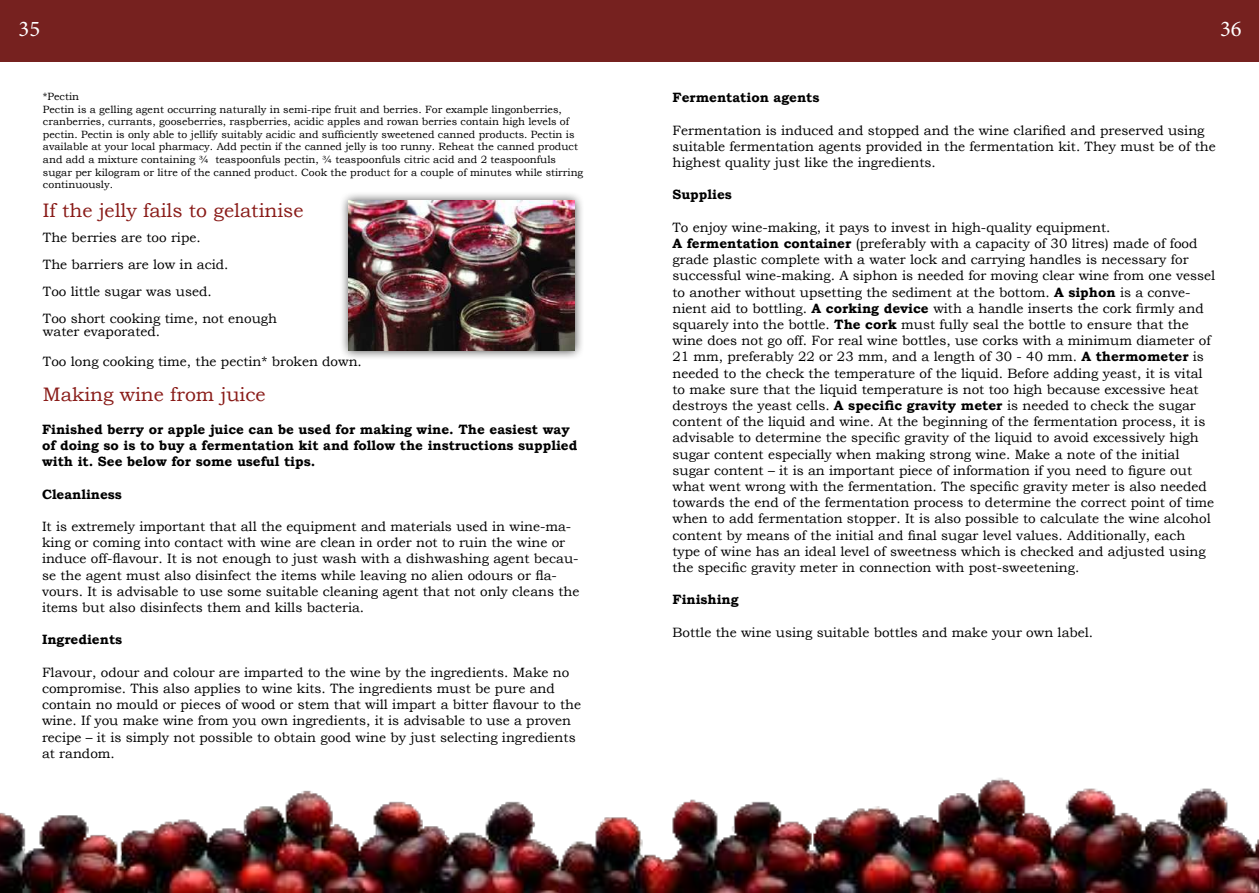
<style>
.page{position:relative;width:1259px;height:893px;background:#fff}
.page>*{position:absolute;margin:0;border:0;box-sizing:border-box;transform-origin:0 0}
.t1{font:22.5px "Minion Pro";color:#fff}
.t2{font:19.5px "Bookman Old Style";color:#891b18}
.t3{font:13.5px/16.2px "Bookman Old Style";color:#000}
.t4{font:700 13.5px/16.2px "Bookman Old Style";color:#000}
.t5{font:10.5px/12.6px "Bookman Old Style";color:#000}
.s1{font-weight:700}
</style>
<div class="page">
<img style="left:0;top:778px;width:1259px;height:115px">
<div style="left:0;top:0;width:1259px;height:62px;background:#76211f"></div>
<div style="left:339px;top:191px;width:245px;height:169px;background:#000;opacity:.75"></div>
<img style="left:349px;top:201px;width:225px;height:150px">
<h1 class="t1" style="left:19px;top:15px;width:23px">35</h1>
<h1 class="t1" style="left:1220px;top:15px;width:23px">36</h1>
<p class="t5" style="left:43px;top:91px;width:542px">*Pectin<br>Pectin is a gelling agent occurring naturally in semi-ripe fruit and berries. For example lingonberries, cranberries, currants, gooseberries, raspberries, acidic apples and rowan berries contain high levels of pectin. Pectin is only able to jellify suitably acidic and sufficiently sweetened canned products. Pectin is available at your local pharmacy. Add pectin if the canned jelly is too runny. Reheat the canned product and add a mixture containing ¾ teaspoonfuls pectin, ¾ teaspoonfuls citric acid and 2 teaspoonfuls sugar per kilogram or litre of the canned product. Cook the product for a couple of minutes while stirring continuously.</p>
<h2 class="t2" style="left:43px;top:203px;width:262px">If the jelly fails to gelatinise</h2>
<p class="t3" style="left:43px;top:224px;width:236px;line-height:27px">The berries are too ripe.<br>The barriers are low in acid.<br>Too little sugar was used.<br>Too short cooking time, not enough</p>
<p class="t3" style="left:43px;top:325px;width:119px">water evaporated.</p>
<p class="t3" style="left:43px;top:353px;width:320px">Too long cooking time, the pectin* broken down.</p>
<h2 class="t2" style="left:43px;top:387px;width:224px">Making wine from juice</h2>
<p class="t4" style="left:42px;top:422px;width:537px">Finished berry or apple juice can be used for making wine. The easiest way of doing so is to buy a fermentation kit and follow the instructions supplied with it. See below for some useful tips.</p>
<p class="t4" style="left:42px;top:487px;width:81px">Cleanliness</p>
<p class="t3" style="left:42px;top:519px;width:539px">It is extremely important that all the equipment and materials used in wine-ma&shy;king or coming into contact with wine are clean in order not to ruin the wine or induce off-flavour. It is not enough to just wash with a dishwashing agent becau&shy;se the agent must also disinfect the items while leaving no alien odours or fla&shy;vours. It is advisable to use some suitable cleaning agent that not only cleans the items but also disinfects them and kills bacteria.</p>
<p class="t4" style="left:42px;top:633px;width:82px">Ingredients</p>
<p class="t3" style="left:42px;top:664px;width:540px">Flavour, odour and colour are imparted to the wine by the ingredients. Make no compromise. This also applies to wine kits. The ingredients must be pure and contain no mould or pieces of wood or stem that will impart a bitter flavour to the wine. If you make wine from you own ingredients, it is advisable to use a proven recipe – it is simply not possible to obtain good wine by just selecting ingredients at random.</p>
<p class="t4" style="left:672px;top:90px;width:148px">Fermentation agents</p>
<p class="t3" style="left:672px;top:122px;width:545px">Fermentation is induced and stopped and the wine clarified and preserved using suitable fermentation agents provided in the fermentation kit. They must be of the highest quality just like the ingredients.</p>
<p class="t4" style="left:672px;top:188px;width:61px">Supplies</p>
<p class="t3" style="left:672px;top:220px;width:544px">To enjoy wine-making, it pays to invest in high-quality equipment.<br><span class="s1">A fermentation container</span> (preferably with a capacity of 30 litres) made of food grade plastic complete with a water lock and carrying handles is necessary for successful wine-making. A siphon is needed for moving clear wine from one vessel to another without upsetting the sediment at the bottom. <span class="s1">A siphon</span> is a conve&shy;nient aid to bottling. <span class="s1">A corking device</span> with a handle inserts the cork firmly and squarely into the bottle. <span class="s1">The cork</span> must fully seal the bottle to ensure that the wine does not go off. For real wine bottles, use corks with a minimum diameter of 21 mm, preferably 22 or 23 mm, and a length of 30 - 40 mm. <span class="s1">A thermometer</span> is needed to the check the temperature of the liquid. Before adding yeast, it is vital to make sure that the liquid temperature is not too high because excessive heat destroys the yeast cells. <span class="s1">A specific gravity meter</span> is needed to check the sugar content of the liquid and wine. At the beginning of the fermentation process, it is advisable to determine the specific gravity of the liquid to avoid excessively high sugar content especially when making strong wine. Make a note of the initial sugar content – it is an important piece of information if you need to figure out what went wrong with the fermentation. The specific gravity meter is also needed towards the end of the fermentation process to determine the correct point of time when to add fermentation stopper. It is also possible to calculate the wine alcohol content by means of the initial and final sugar level values. Additionally, each type of wine has an ideal level of sweetness which is checked and adjusted using the specific gravity meter in connection with post-sweetening.</p>
<p class="t4" style="left:672px;top:593px;width:68px">Finishing</p>
<p class="t3" style="left:672px;top:624px;width:422px">Bottle the wine using suitable bottles and make your own label.</p>
</div>
